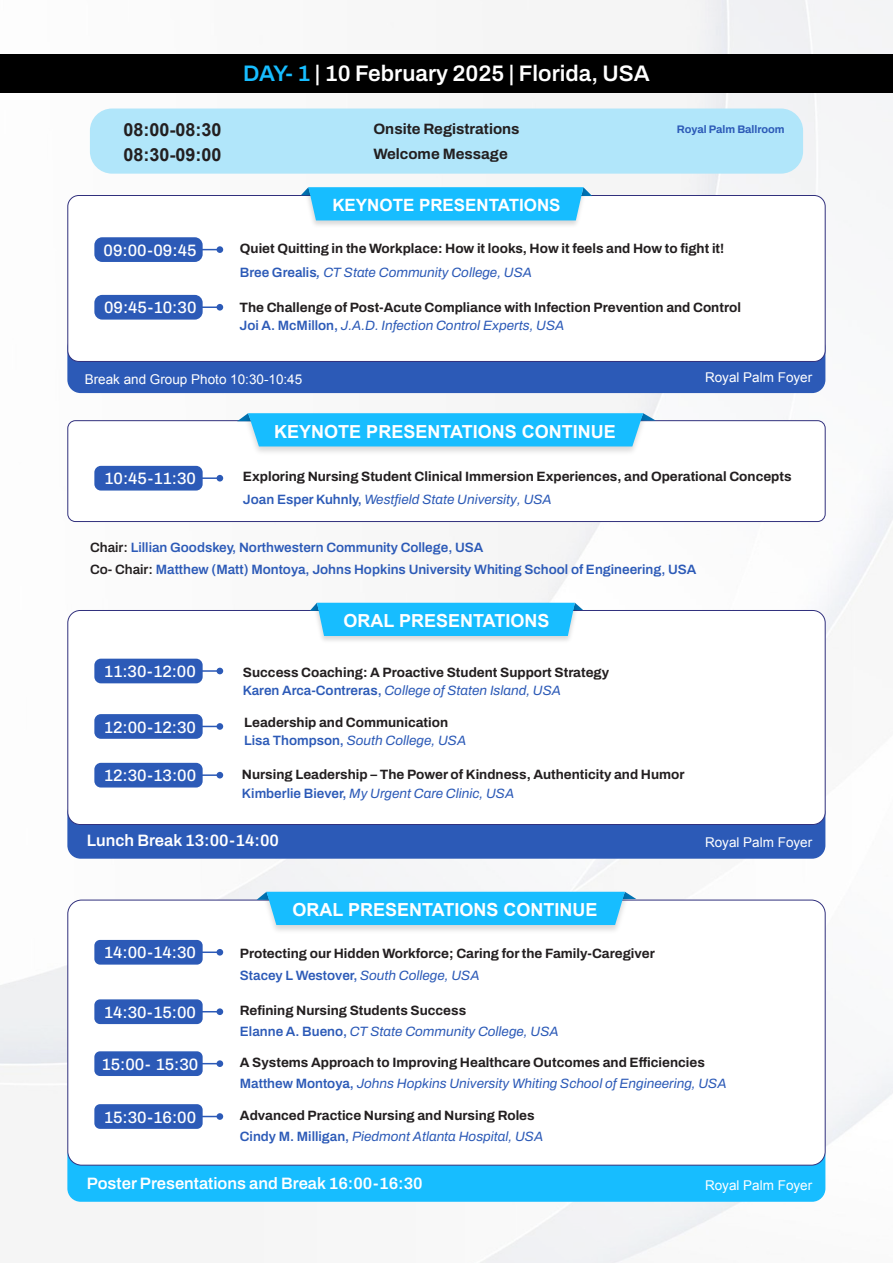
<style>
.page{position:relative;width:893px;height:1263px;background:#fff}
.page>*{position:absolute;margin:0;border:0;box-sizing:border-box;transform-origin:0 0}
.t1{font:700 22.5px "Arial";color:#fff}
.t2{font:600 22.5px "Archivo";color:#fff}
.t3{font:700 18px "Arial";color:#fff}
.t4{font:700 18px "Arial";color:#231f20}
.t5{font:700 16.95px "Arial";color:#fff}
.t6{font:500 16.5px "Archivo";color:#fff}
.t7{font:600 16.5px "Archivo";color:#fff}
.t8{font:700 15px "Archivo";color:#231f20}
.t9{font:700 13.5px/21px "Archivo";color:#231f20}
.t10{font:italic 13.5px "Archivo";color:#2c5ab7}
.t11{font:600 13.5px/22.5px "Archivo";color:#2c5ab7}
.t12{font:13.5px "Arial";color:#fff}
.t13{font:700 10.95px "Archivo";color:#2c5ab7}
.s1{color:#17bdff}
.s2{font-weight:600;font-style:normal}
.s3{font-weight:600}
.s4{font-weight:600;color:#2c5ab7}
.s5{font-weight:400;font-style:italic;color:#2c5ab7}
.s6{color:#231f20}
.s7{font-weight:400;font-style:italic}
</style>
<div class="page">
<img style="left:0;top:0;width:893px;height:1263px">
<div style="left:67px;top:334px;width:758px;height:59px;background:#2c5ab7;border-radius:13px"></div>
<div style="left:67px;top:800px;width:758px;height:59px;background:#2c5ab7;border-radius:13px"></div>
<div style="left:67px;top:1143px;width:758px;height:59px;background:#17bdff;border-radius:13px"></div>
<div style="left:68px;top:900px;width:757px;height:265px;background:#fff;border-radius:14px"></div>
<div style="left:68px;top:610px;width:757px;height:214px;background:#fff;border-radius:12px"></div>
<div style="left:68px;top:421px;width:757px;height:100px;background:#fff;border-radius:8px"></div>
<div style="left:68px;top:420px;width:757px;height:102px;border:1px solid #31307d;border-radius:8px"></div>
<div style="left:68px;top:195px;width:757px;height:166px;background:#fff;border-radius:11px"></div>
<div style="left:67px;top:195px;width:758px;height:167px;border:1px solid #31307d;border-radius:11px"></div>
<div style="left:90px;top:109px;width:713px;height:65px;background:#b1e6fa;border-radius:22px"></div>
<svg style="left:203px;top:249px;width:14px;height:1px"></svg>
<div style="left:217px;top:246px;width:6px;height:7px;background:#2c5ab7;border-radius:50%"></div>
<svg style="left:203px;top:306px;width:14px;height:2px"></svg>
<div style="left:217px;top:304px;width:6px;height:7px;background:#2c5ab7;border-radius:50%"></div>
<svg style="left:203px;top:475px;width:20px;height:6px"></svg>
<div style="left:94px;top:466px;width:109px;height:24px;background:#2c5ab7;border-radius:7px"></div>
<svg style="left:203px;top:668px;width:20px;height:6px"></svg>
<div style="left:94px;top:659px;width:109px;height:24px;background:#2c5ab7;border-radius:7px"></div>
<svg style="left:203px;top:726px;width:14px;height:1px"></svg>
<div style="left:217px;top:723px;width:6px;height:7px;background:#2c5ab7;border-radius:50%"></div>
<div style="left:94px;top:714px;width:109px;height:25px;background:#2c5ab7;border-radius:7px"></div>
<svg style="left:203px;top:772px;width:20px;height:6px"></svg>
<div style="left:94px;top:763px;width:109px;height:24px;background:#2c5ab7;border-radius:7px"></div>
<svg style="left:203px;top:949px;width:20px;height:6px"></svg>
<div style="left:94px;top:940px;width:109px;height:24px;background:#2c5ab7;border-radius:6px"></div>
<svg style="left:203px;top:1011px;width:14px;height:1px"></svg>
<div style="left:217px;top:1008px;width:6px;height:7px;background:#2c5ab7;border-radius:50%"></div>
<div style="left:94px;top:999px;width:109px;height:25px;background:#2c5ab7;border-radius:6px"></div>
<svg style="left:203px;top:1063px;width:14px;height:1px"></svg>
<div style="left:217px;top:1060px;width:6px;height:7px;background:#2c5ab7;border-radius:50%"></div>
<div style="left:94px;top:1051px;width:109px;height:25px;background:#2c5ab7;border-radius:6px"></div>
<svg style="left:203px;top:1116px;width:14px;height:1px"></svg>
<div style="left:217px;top:1113px;width:6px;height:7px;background:#2c5ab7;border-radius:50%"></div>
<div style="left:94px;top:1104px;width:109px;height:25px;background:#2c5ab7;border-radius:6px"></div>
<div style="left:94px;top:237px;width:109px;height:25px;background:#2c5ab7;border-radius:8px"></div>
<div style="left:94px;top:295px;width:109px;height:25px;background:#2c5ab7;border-radius:8px"></div>
<div style="left:0;top:54px;width:893px;height:39px;background:#000"></div>
<img style="left:302px;top:184px;width:288px;height:42px">
<svg style="left:301px;top:187px;width:291px;height:33px"></svg>
<img style="left:240px;top:409px;width:411px;height:43px">
<svg style="left:237px;top:413px;width:419px;height:33px"></svg>
<img style="left:311px;top:600px;width:270px;height:41px">
<svg style="left:310px;top:603px;width:273px;height:33px"></svg>
<img style="left:259px;top:888px;width:373px;height:43px">
<svg style="left:257px;top:892px;width:379px;height:33px"></svg>
<h1 class="t2" style="left:243px;top:56px;width:408px"><span class="s1">DAY- 1</span> | 10 February 2025 | Florida, USA</h1>
<h1 class="t1" style="left:224px;top:59px;width:447px">DAY-1 May 30, 2024 | Geneva, Switzerland</h1>
<h2 class="t4" style="left:124px;top:118px;width:100px">08:00-08:30</h2>
<p class="t8" style="left:373px;top:118px;width:148px">Onsite Registrations</p>
<h2 class="t4" style="left:124px;top:142px;width:100px">08:30-09:00</h2>
<p class="t8" style="left:373px;top:143px;width:136px">Welcome Message</p>
<p class="t13" style="left:677px;top:121px;width:109px">Royal Palm Ballroom</p>
<p class="t5" style="left:332px;top:194px;width:230px">KEYNOTE PRESENTATIONS</p>
<p class="t6" style="left:104px;top:238px;width:94px">09:00-09:45</p>
<p class="t9" style="left:240px;top:238px;width:486px">Quiet Quitting in the Workplace: How it looks, How it feels and How to fight it!</p>
<p class="t6" style="left:104px;top:295px;width:94px">09:45-10:30</p>
<p class="t10" style="left:240px;top:262px;width:294px"><span class="s2">Bree Grealis</span><span class="s3">,</span> CT State Community College, USA</p>
<p class="t9" style="left:239px;top:299px;width:503px;line-height:17.2px">The Challenge of Post-Acute Compliance with Infection Prevention and Control<br><span class="s4">Joi A. McMillon,</span> <span class="s5">J.A.D. Infection Control Experts, USA</span></p>
<p class="t12" style="left:85px;top:370px;width:219px">Break and Group Photo 10:30-10:45</p>
<p class="t12" style="left:705px;top:369px;width:109px">Royal Palm Foyer</p>
<p class="t6" style="left:105px;top:466px;width:93px">10:45-11:30</p>
<h2 class="t3" style="left:274px;top:419px;width:343px">KEYNOTE PRESENTATIONS CONTINUE</h2>
<p class="t9" style="left:243px;top:466px;width:550px">Exploring Nursing Student Clinical Immersion Experiences, and Operational Concepts</p>
<p class="t10" style="left:243px;top:489px;width:310px"><span class="s2">Joan Esper Kuhnly,</span> Westfield State University, USA</p>
<p class="t11" style="left:90px;top:536px;width:608px"><span class="s6">Chair:</span> Lillian Goodskey, Northwestern Community College, USA<br><span class="s6">Co- Chair:</span> Matthew (Matt) Montoya, Johns Hopkins University Whiting School of Engineering, USA</p>
<p class="t6" style="left:104px;top:659px;width:93px">11:30-12:00</p>
<p class="t6" style="left:104px;top:714px;width:94px">12:00-12:30</p>
<p class="t6" style="left:104px;top:763px;width:94px">12:30-13:00</p>
<h2 class="t3" style="left:343px;top:609px;width:208px">ORAL PRESENTATIONS</h2>
<p class="t9" style="left:243px;top:662px;width:368px">Success Coaching: A Proactive Student Support Strategy</p>
<p class="t10" style="left:243px;top:680px;width:320px"><span class="s2">Karen Arca-Contreras,</span> College of Staten Island, USA</p>
<p class="t9" style="left:244px;top:714px;width:224px;line-height:17.7px">Leadership and Communication<br><span class="s4">Lisa Thompson,</span> <span class="s5">South College, USA</span></p>
<p class="t9" style="left:242px;top:764px;width:444px">Nursing Leadership – The Power of Kindness, Authenticity and Humor</p>
<p class="t10" style="left:242px;top:783px;width:274px"><span class="s2">Kimberlie Biever,</span> My Urgent Care Clinic, USA</p>
<p class="t7" style="left:87px;top:828px;width:194px">Lunch Break 13:00-14:00</p>
<p class="t12" style="left:705px;top:833px;width:109px">Royal Palm Foyer</p>
<h2 class="t3" style="left:292px;top:898px;width:307px">ORAL PRESENTATIONS CONTINUE</h2>
<p class="t6" style="left:104px;top:940px;width:93px">14:00-14:30</p>
<p class="t9" style="left:240px;top:943px;width:416px">Protecting our Hidden Workforce; Caring for the Family-Caregiver</p>
<p class="t11" style="left:240px;top:964px;width:241px">Stacey L Westover, <span class="s7">South College, USA</span></p>
<p class="t6" style="left:104px;top:1000px;width:93px">14:30-15:00</p>
<p class="t9" style="left:240px;top:999px;width:320px">Refining Nursing Students Success<br><span class="s4">Elanne A. Bueno,</span> <span class="s5">CT State Community College, USA</span></p>
<p class="t6" style="left:102px;top:1052px;width:98px">15:00- 15:30</p>
<p class="t9" style="left:240px;top:1052px;width:467px">A Systems Approach to Improving Healthcare Outcomes and Efficiencies</p>
<p class="t10" style="left:240px;top:1073px;width:488px"><span class="s2">Matthew Montoya,</span> Johns Hopkins University Whiting School of Engineering, USA</p>
<p class="t6" style="left:104px;top:1104px;width:94px">15:30-16:00</p>
<p class="t9" style="left:240px;top:1105px;width:305px">Advanced Practice Nursing and Nursing Roles<br><span class="s4">Cindy M. Milligan,</span> <span class="s5">Piedmont Atlanta Hospital, USA</span></p>
<p class="t7" style="left:87px;top:1171px;width:337px">Poster Presentations and Break 16:00-16:30</p>
<p class="t12" style="left:705px;top:1176px;width:109px">Royal Palm Foyer</p>
</div>
